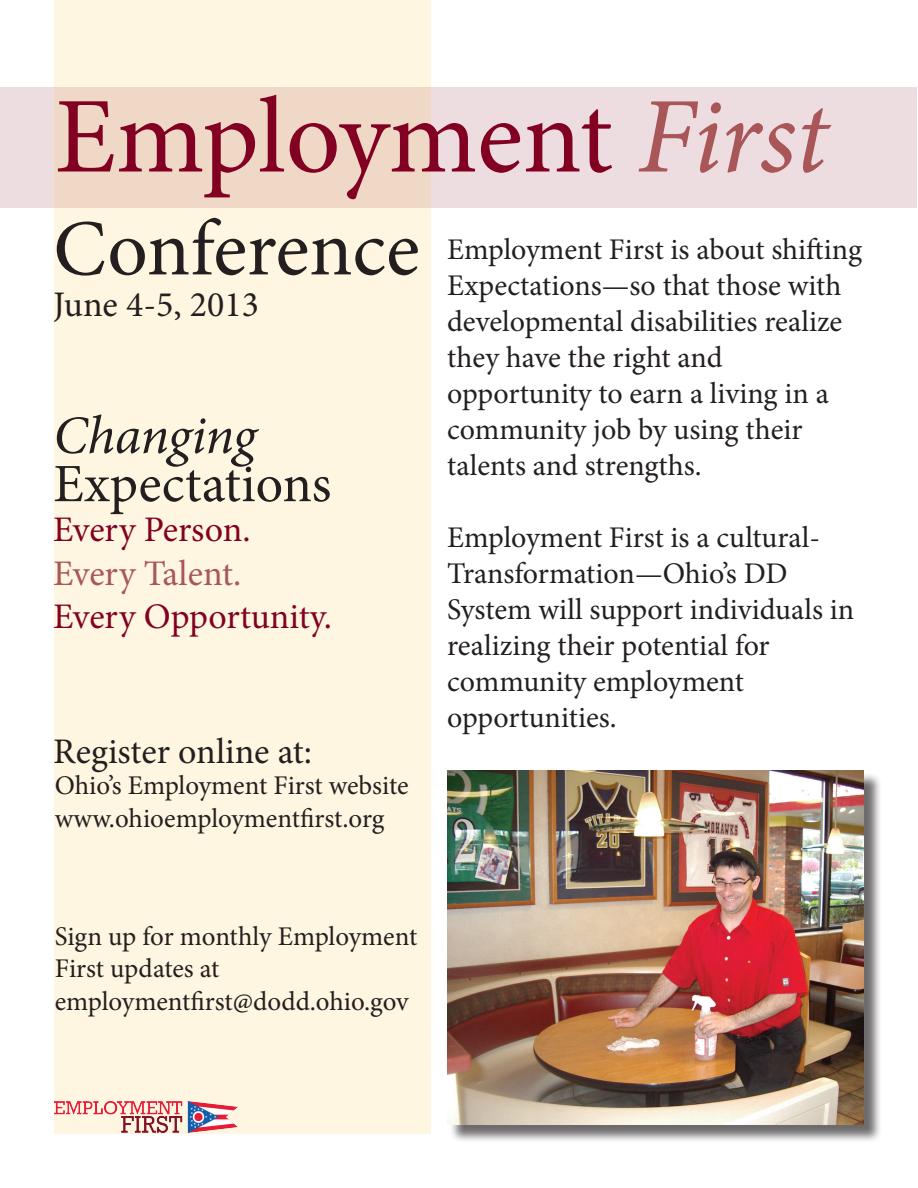
<style>
.page{position:relative;width:918px;height:1188px;background:#fff}
.page>*{position:absolute;margin:0;border:0;box-sizing:border-box;transform-origin:0 0}
.t1{font:108px "Minion Pro";letter-spacing:-.005em;color:#820123}
.t2{font:79.5px "Minion Pro";color:#231f20}
.t3{font:54px "Minion Pro";letter-spacing:.005em;color:#231f20}
.t4{font:italic 54px "Minion Pro";letter-spacing:-.015em;color:#231f20}
.t5{font:36px "Minion Pro";color:#231f20}
.t6{font:36px "Minion Pro";color:#820123}
.t7{font:36px "Minion Pro";color:#a95659}
.t8{font:30px/36px "Minion Pro";color:#231f20}
.t9{font:27px/32.4px "Minion Pro";letter-spacing:-.005em;color:#231f20}
.s1{font-style:italic;color:#a95659}
</style>
<div class="page">
<div style="left:1px;top:87px;width:916px;height:120px;background:#eddce0"></div>
<svg style="left:54px;top:1px;width:376px;height:1133px;background:#fcf2dd"></svg>
<div style="left:449px;top:773px;width:433px;height:371px;background:#231f20;opacity:.66"></div>
<img style="left:447px;top:770px;width:416px;height:355px">
<img style="left:55px;top:1102px;width:182px;height:30px">
<h1 class="t1" style="left:55px;top:65px;width:775px">Employment <span class="s1">First</span></h1>
<h2 class="t2" style="left:53px;top:196px;width:368px">Conference</h2>
<p class="t5" style="left:53px;top:280px;width:207px">June 4-5, 2013</p>
<h3 class="t4" style="left:53px;top:399px;width:204px">Changing</h3>
<h3 class="t3" style="left:53px;top:448px;width:280px">Expectations</h3>
<p class="t6" style="left:53px;top:506px;width:199px">Every Person.</p>
<p class="t7" style="left:53px;top:549px;width:189px">Every Talent.</p>
<p class="t6" style="left:53px;top:592px;width:280px">Every Opportunity.</p>
<p class="t5" style="left:53px;top:728px;width:260px">Register online at:</p>
<p class="t9" style="left:55px;top:770px;width:355px">Ohio’s Employment First website www.ohioemploymentfirst.org</p>
<p class="t8" style="left:447px;top:232px;width:417px">Employment First is about shifting<br>Expectations—so that those with developmental disabilities realize they have the right and opportunity to earn a living in a community job by using their talents and strengths.</p>
<p class="t8" style="left:447px;top:520px;width:409px">Employment First is a cultural-<br>Transformation—Ohio’s DD<br>System will support individuals in realizing their potential for community employment opportunities.</p>
<p class="t9" style="left:55px;top:920px;width:364px">Sign up for monthly Employment<br>First updates at employmentfirst@dodd.ohio.gov</p>
</div>
